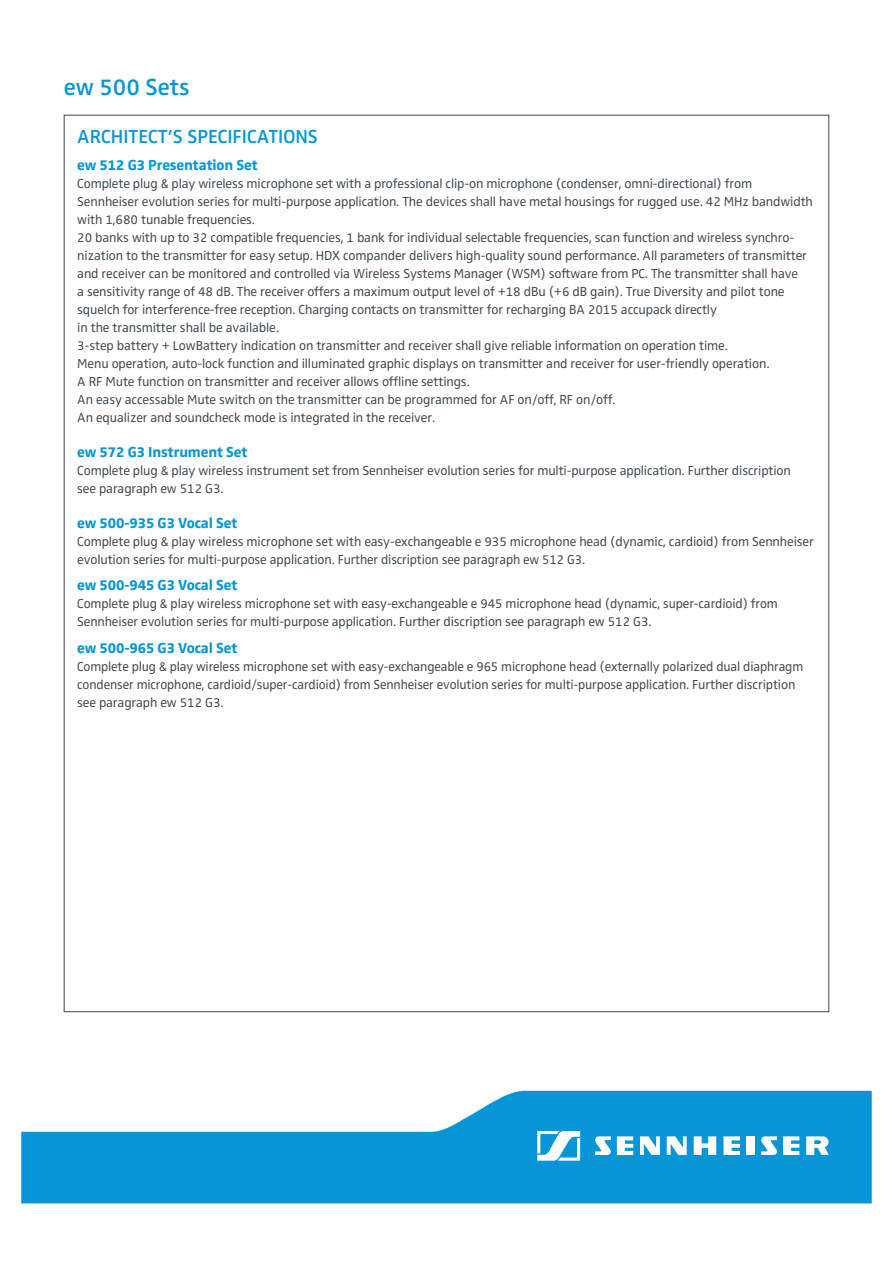
<style>
.page{position:relative;width:893px;height:1263px;background:#fff}
.page>*{position:absolute;margin:0;border:0;box-sizing:border-box;transform-origin:0 0}
.t1{font:600 24px "Sennheiser";color:#0696d7}
.t2{font:600 19.5px "Sennheiser";color:#0696d7}
.t3{font:700 15px "Sennheiser";letter-spacing:-.01em;color:#0696d7}
.t4{font:13.5px/18px "Sennheiser";letter-spacing:-.01em;color:#40494f}
</style>
<div class="page">
<svg style="left:21px;top:1090px;width:851px;height:113px;fill:#0696d7"></svg>
<svg style="left:537px;top:1131px;width:43px;height:30px"></svg>
<svg style="left:617px;top:1136px;width:16px;height:19px"></svg>
<svg style="left:640px;top:1136px;width:20px;height:19px"></svg>
<svg style="left:694px;top:1136px;width:22px;height:19px"></svg>
<svg style="left:806px;top:1136px;width:23px;height:19px"></svg>
<svg style="left:667px;top:1136px;width:20px;height:19px"></svg>
<svg style="left:783px;top:1136px;width:16px;height:19px"></svg>
<div style="left:746px;top:1136px;width:9px;height:19px;background:#fff"></div>
<svg style="left:723px;top:1136px;width:17px;height:19px"></svg>
<svg style="left:595px;top:1136px;width:16px;height:19px"></svg>
<svg style="left:761px;top:1136px;width:16px;height:19px"></svg>
<h1 class="t1" style="left:64px;top:73px;width:127px">ew 500 Sets</h1>
<h2 class="t2" style="left:77px;top:125px;width:242px">ARCHITECT’S SPECIFICATIONS</h2>
<p class="t3" style="left:77px;top:156px;width:182px">ew 512 G3 Presentation Set</p>
<p class="t4" style="left:77px;top:174px;width:737px">Complete plug &amp; play wireless microphone set with a professional clip-on microphone (condenser, omni-directional) from Sennheiser evolution series for multi-purpose application. The devices shall have metal housings for rugged use. 42 MHz bandwidth with 1,680 tunable frequencies.<br>20 banks with up to 32 compatible frequencies, 1 bank for individual selectable frequencies, scan function and wireless synchro&shy;nization to the transmitter for easy setup. HDX compander delivers high-quality sound performance. All parameters of transmitter and receiver can be monitored and controlled via Wireless Systems Manager (WSM) software from PC. The transmitter shall have<br>a sensitivity range of 48 dB. The receiver offers a maximum output level of +18 dBu (+6 dB gain). True Diversity and pilot tone squelch for interference-free reception. Charging contacts on transmitter for recharging BA 2015 accupack directly<br>in the transmitter shall be available.<br>3-step battery + LowBattery indication on transmitter and receiver shall give reliable information on operation time.<br>Menu operation, auto-lock function and illuminated graphic displays on transmitter and receiver for user-friendly operation.<br>A RF Mute function on transmitter and receiver allows offline settings.<br>An easy accessable Mute switch on the transmitter can be programmed for AF on/off, RF on/off.<br>An equalizer and soundcheck mode is integrated in the receiver.</p>
<p class="t3" style="left:77px;top:443px;width:172px">ew 572 G3 Instrument Set</p>
<p class="t4" style="left:77px;top:461px;width:715px">Complete plug &amp; play wireless instrument set from Sennheiser evolution series for multi-purpose application. Further discription see paragraph ew 512 G3.</p>
<p class="t3" style="left:77px;top:514px;width:162px">ew 500-935 G3 Vocal Set</p>
<p class="t4" style="left:77px;top:532px;width:738px">Complete plug &amp; play wireless microphone set with easy-exchangeable e 935 microphone head (dynamic, cardioid) from Sennheiser evolution series for multi-purpose application. Further discription see paragraph ew 512 G3.</p>
<p class="t3" style="left:77px;top:576px;width:162px">ew 500-945 G3 Vocal Set</p>
<p class="t4" style="left:77px;top:595px;width:702px">Complete plug &amp; play wireless microphone set with easy-exchangeable e 945 microphone head (dynamic, super-cardioid) from<br>Sennheiser evolution series for multi-purpose application. Further discription see paragraph ew 512 G3.</p>
<p class="t3" style="left:77px;top:639px;width:162px">ew 500-965 G3 Vocal Set</p>
<p class="t4" style="left:77px;top:657px;width:727px">Complete plug &amp; play wireless microphone set with easy-exchangeable e 965 microphone head (externally polarized dual diaphragm condenser microphone, cardioid/super-cardioid) from Sennheiser evolution series for multi-purpose application. Further discription see paragraph ew 512 G3.</p>
</div>
